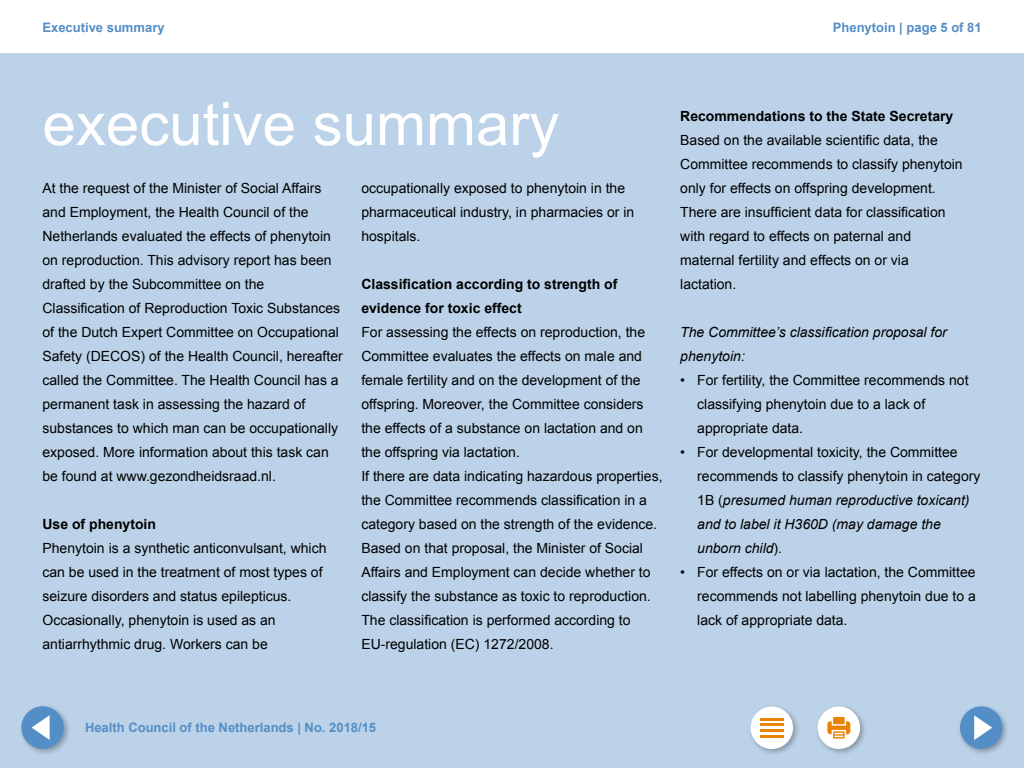
<style>
.page{position:relative;width:1024px;height:768px;background:#fff}
.page>*{position:absolute;margin:0;border:0;box-sizing:border-box;transform-origin:0 0}
.t1{font:60px "Arial";color:#fff}
.t2{font:14px/24px "Arial";color:#000}
.t3{font:700 14px/24px "Arial";color:#000}
.t4{font:italic 14px/24px "Arial";color:#000}
.t5{font:700 13px "Arial";color:#548ec6}
.s1{font-style:italic}
</style>
<div class="page">
<div style="left:0;top:54px;width:1024px;height:714px;background:#bbd2e8"></div>
<div style="left:814px;top:703px;width:54px;height:53px;background:#000;opacity:.3"></div>
<div style="left:818px;top:707px;width:42px;height:42px;background:#fff;border-radius:50%"></div>
<svg style="left:827px;top:717px;width:23px;height:22px"></svg>
<div style="left:747px;top:703px;width:54px;height:53px;background:#000;opacity:.3"></div>
<div style="left:751px;top:707px;width:42px;height:42px;background:#fff;border-radius:50%"></div>
<hr style="left:760px;top:718px;width:24px;height:2px;background:#e98300">
<hr style="left:760px;top:724px;width:24px;height:2px;background:#e98300">
<hr style="left:760px;top:730px;width:24px;height:2px;background:#e98300">
<hr style="left:760px;top:735px;width:24px;height:2px;background:#e98300">
<div style="left:18px;top:703px;width:53px;height:53px;background:#000;opacity:.3"></div>
<div style="left:21px;top:706px;width:43px;height:43px;background:#548ec6;border-radius:50%"></div>
<svg style="left:32px;top:715px;width:18px;height:25px"></svg>
<div style="left:957px;top:703px;width:53px;height:53px;background:#000;opacity:.3"></div>
<div style="left:960px;top:706px;width:43px;height:43px;background:#548ec6;border-radius:50%"></div>
<svg style="left:974px;top:715px;width:18px;height:25px"></svg>
<p class="t5" style="left:43px;top:19px;width:124px">Executive summary</p>
<p class="t5" style="left:833px;top:19px;width:150px">Phenytoin | page 5 of 81</p>
<h1 class="t1" style="left:43px;top:85px;width:518px">executive summary</h1>
<p class="t2" style="left:43px;top:176px;width:302px">At the request of the Minister of Social Affairs and Employment, the Health Council of the Netherlands evaluated the effects of phenytoin on reproduction. This advisory report has been drafted by the Subcommittee on the Classification of Reproduction Toxic Substances of the Dutch Expert Committee on Occupational Safety (DECOS) of the Health Council, hereafter called the Committee. The Health Council has a permanent task in assessing the hazard of substances to which man can be occupationally exposed. More information about this task can be found at www.gezondheidsraad.nl.</p>
<p class="t3" style="left:43px;top:513px;width:115px">Use of phenytoin</p>
<p class="t2" style="left:43px;top:536px;width:286px">Phenytoin is a synthetic anticonvulsant, which can be used in the treatment of most types of seizure disorders and status epilepticus.<br>Occasionally, phenytoin is used as an antiarrhythmic drug. Workers can be</p>
<p class="t2" style="left:361px;top:176px;width:274px">occupationally exposed to phenytoin in the pharmaceutical industry, in pharmacies or in hospitals.</p>
<p class="t3" style="left:361px;top:272px;width:257px">Classification according to strength of evidence for toxic effect</p>
<p class="t2" style="left:361px;top:320px;width:303px">For assessing the effects on reproduction, the Committee evaluates the effects on male and female fertility and on the development of the offspring. Moreover, the Committee considers the effects of a substance on lactation and on the offspring via lactation.<br>If there are data indicating hazardous properties, the Committee recommends classification in a category based on the strength of the evidence.<br>Based on that proposal, the Minister of Social Affairs and Employment can decide whether to classify the substance as toxic to reproduction.<br>The classification is performed according to EU-regulation (EC) 1272/2008.</p>
<p class="t3" style="left:680px;top:104px;width:275px">Recommendations to the State Secretary</p>
<p class="t2" style="left:680px;top:128px;width:284px">Based on the available scientific data, the Committee recommends to classify phenytoin only for effects on offspring development.<br>There are insufficient data for classification with regard to effects on paternal and maternal fertility and effects on or via lactation.</p>
<p class="t4" style="left:680px;top:320px;width:268px">The Committee’s classification proposal for phenytoin:</p>
<p class="t2" style="left:697px;top:368px;width:273px;text-indent:-17px">• For fertility, the Committee recommends not classifying phenytoin due to a lack of appropriate data.</p>
<p class="t2" style="left:697px;top:440px;width:285px;text-indent:-17px">• For developmental toxicity, the Committee recommends to classify phenytoin in category 1B (<span class="s1">presumed human reproductive toxicant) and to label it H360D (may damage the unborn child</span>).</p>
<p class="t2" style="left:697px;top:560px;width:280px;text-align:justify;text-indent:-17px">• For effects on or via lactation, the Committee recommends not labelling phenytoin due to a lack of appropriate data.</p>
<p class="t5" style="left:85px;top:719px;width:293px">Health Council of the Netherlands | No. 2018/15</p>
</div>
